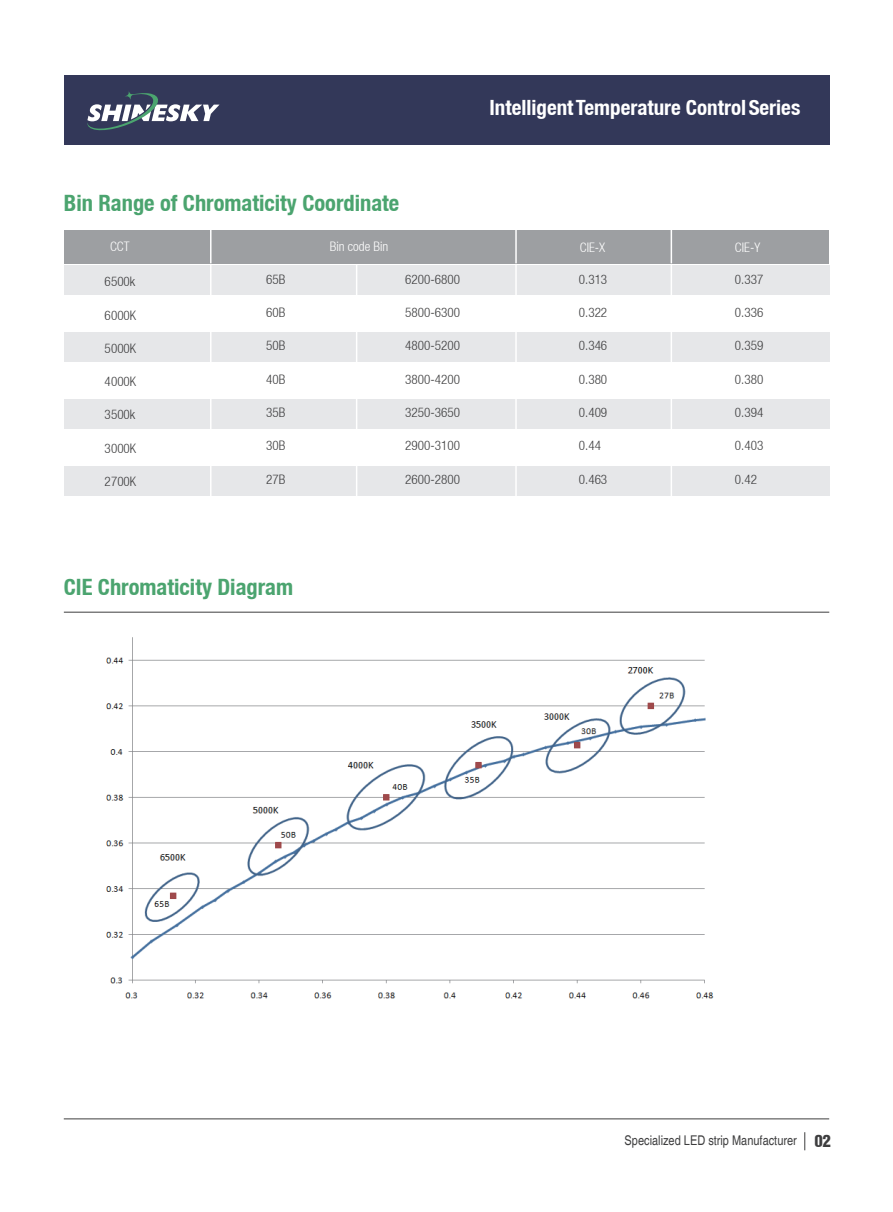
<style>
.page{position:relative;width:893px;height:1212px;background:#fff}
.page>*{position:absolute;margin:0;border:0;box-sizing:border-box;transform-origin:0 0}
.t1{font:700 condensed 22.5px "Helvetica Neue LT";color:#4ba46f}
.t2{font:700 condensed 21px "Helvetica Neue LT";color:#fff}
.t3{font:condensed 13.35px "Helvetica";color:#3e3e3f}
.t4{font:300 condensed 13.2px "Helvetica Neue LT";letter-spacing:.005em;color:#3e3e3f}
.t5{font:300 condensed 13.2px "Helvetica Neue LT";color:#fff}
.s1{font-family:"Helvetica Condensed Black Se";font-stretch:normal;font-size:18.15px}
</style>
<div class="page">
<hr style="left:64px;top:1118px;width:765px;height:1px;background:#3e3e3f">
<svg style="left:804px;top:1132px;width:1px;height:18px"></svg>
<div style="left:64px;top:76px;width:765px;height:69px;background:#333859"></div>
<svg style="left:87px;top:91px;width:133px;height:40px"></svg>
<div style="left:64px;top:466px;width:765px;height:30px;background:#e6e7e9"></div>
<div style="left:64px;top:399px;width:765px;height:30px;background:#e6e7e9"></div>
<div style="left:64px;top:332px;width:765px;height:30px;background:#e6e7e9"></div>
<div style="left:64px;top:265px;width:765px;height:30px;background:#e6e7e9"></div>
<hr style="left:356px;top:263px;width:1px;height:235px;background:#fff">
<hr style="left:515px;top:263px;width:2px;height:235px;background:#fff">
<hr style="left:671px;top:263px;width:1px;height:235px;background:#fff">
<hr style="left:210px;top:263px;width:2px;height:235px;background:#fff">
<hr style="left:64px;top:612px;width:765px;height:1px;background:#3e3e3f">
<img style="left:106px;top:637px;width:608px;height:362px">
<div style="left:64px;top:230px;width:764px;height:33px;background:#9d9fa2"></div>
<hr style="left:210px;top:230px;width:2px;height:33px;background:#fff">
<hr style="left:515px;top:230px;width:2px;height:33px;background:#fff">
<hr style="left:671px;top:230px;width:1px;height:33px;background:#fff">
<h1 class="t1" style="left:64px;top:189px;width:337px">Bin Range of Chromaticity Coordinate</h1>
<h2 class="t2" style="left:490px;top:95px;width:312px">Intelligent Temperature ControlSeries</h2>
<p class="t5" style="left:110px;top:239px;width:21px">CCT</p>
<p class="t5" style="left:330px;top:239px;width:60px">Bin code Bin</p>
<p class="t5" style="left:580px;top:240px;width:27px">CIE-X</p>
<p class="t5" style="left:735px;top:240px;width:27px">CIE-Y</p>
<p class="t4" style="left:105px;top:274px;width:32px">6500k</p>
<p class="t4" style="left:105px;top:307px;width:33px">6000K</p>
<p class="t4" style="left:105px;top:341px;width:33px">5000K</p>
<p class="t4" style="left:105px;top:374px;width:33px">4000K</p>
<p class="t4" style="left:105px;top:407px;width:32px">3500k</p>
<p class="t4" style="left:105px;top:440px;width:33px">3000K</p>
<p class="t4" style="left:105px;top:474px;width:33px">2700K</p>
<p class="t4" style="left:266px;top:272px;width:21px">65B</p>
<p class="t4" style="left:266px;top:305px;width:21px">60B</p>
<p class="t4" style="left:266px;top:338px;width:21px">50B</p>
<p class="t4" style="left:266px;top:371px;width:21px">40B</p>
<p class="t4" style="left:266px;top:405px;width:21px">35B</p>
<p class="t4" style="left:266px;top:438px;width:21px">30B</p>
<p class="t4" style="left:266px;top:471px;width:21px">27B</p>
<h1 class="t1" style="left:64px;top:573px;width:231px">CIE Chromaticity Diagram</h1>
<p class="t4" style="left:405px;top:272px;width:56px">6200-6800</p>
<p class="t4" style="left:405px;top:305px;width:56px">5800-6300</p>
<p class="t4" style="left:405px;top:338px;width:56px">4800-5200</p>
<p class="t4" style="left:405px;top:371px;width:56px">3800-4200</p>
<p class="t4" style="left:405px;top:405px;width:56px">3250-3650</p>
<p class="t4" style="left:405px;top:438px;width:56px">2900-3100</p>
<p class="t4" style="left:405px;top:471px;width:56px">2600-2800</p>
<p class="t4" style="left:579px;top:272px;width:30px">0.313</p>
<p class="t4" style="left:579px;top:305px;width:30px">0.322</p>
<p class="t4" style="left:579px;top:338px;width:30px">0.346</p>
<p class="t4" style="left:579px;top:371px;width:30px">0.380</p>
<p class="t4" style="left:579px;top:405px;width:30px">0.409</p>
<p class="t4" style="left:579px;top:438px;width:24px">0.44</p>
<p class="t4" style="left:579px;top:471px;width:30px">0.463</p>
<p class="t4" style="left:735px;top:272px;width:30px">0.337</p>
<p class="t4" style="left:735px;top:305px;width:30px">0.336</p>
<p class="t4" style="left:735px;top:338px;width:30px">0.359</p>
<p class="t4" style="left:735px;top:371px;width:30px">0.380</p>
<p class="t4" style="left:735px;top:405px;width:30px">0.394</p>
<p class="t4" style="left:735px;top:438px;width:30px">0.403</p>
<p class="t4" style="left:735px;top:471px;width:24px">0.42</p>
<p class="t3" style="left:625px;top:1133px;width:208px">Specialized LED strip Manufacturer <span class="s1">02</span></p>
</div>
